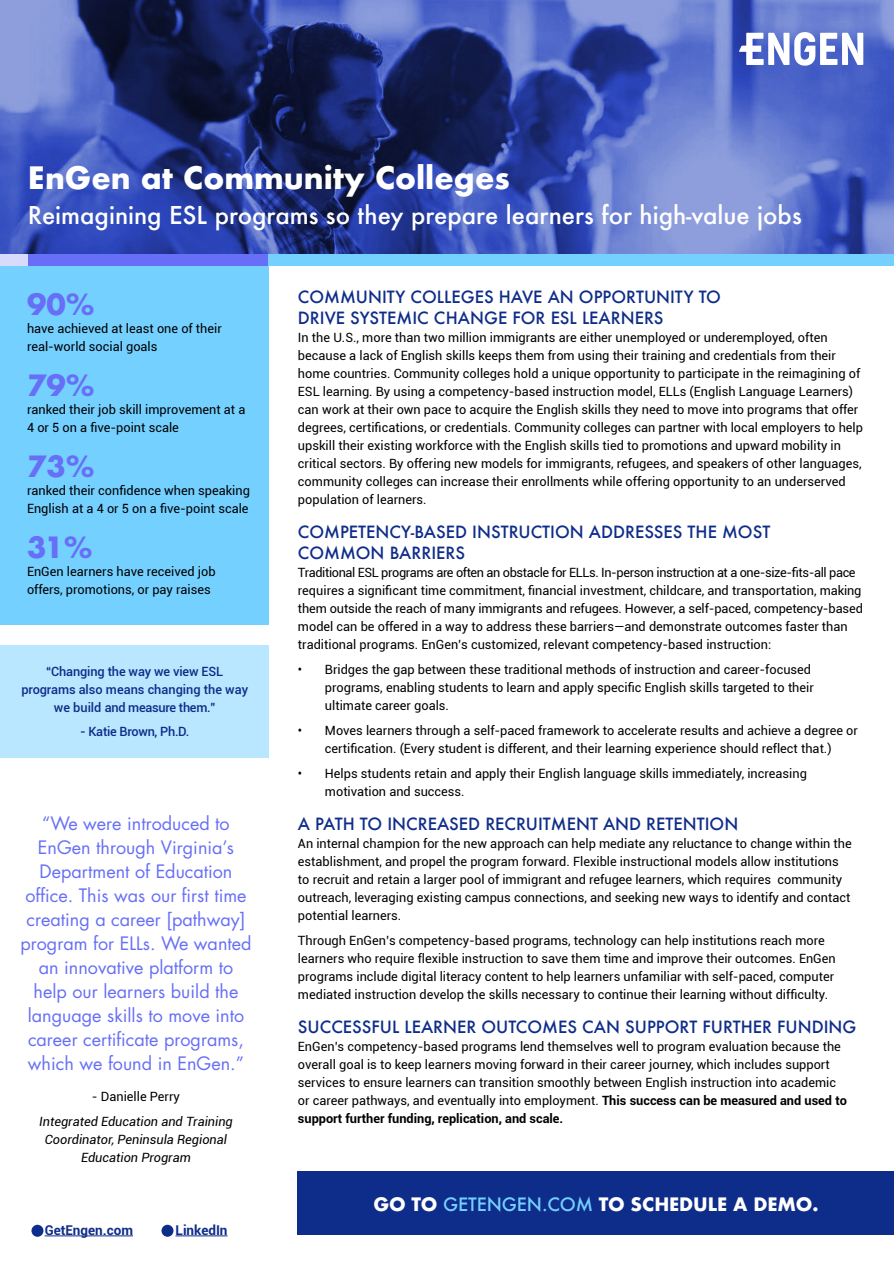
<style>
.page{position:relative;width:894px;height:1263px;background:#fff}
.page>*{position:absolute;margin:0;border:0;box-sizing:border-box;transform-origin:0 0}
.t1{font:700 30px "Futura";color:#fff}
.t2{font:700 28.5px "Futura";color:#676ff6}
.t3{font:500 24px "Futura";color:#fff}
.t4{font:18px/24px "Futura Std";color:#676ff6;text-align:center}
.t5{font:700 18px "Futura";letter-spacing:-.01em;color:#fff}
.t6{font:500 16.5px/21px "Futura";color:#0e2c89}
.t7{font:700 13.5px "Roboto";color:#0e2c89}
.t8{font:12.75px/18px "Roboto";color:#000}
.t9{font:500 12.75px/18px "Roboto";letter-spacing:-.01em;color:#0e2c89;text-align:center}
.t10{font:italic 12.75px/18px "Roboto";color:#000;text-align:center}
.s1{font-weight:700}
.s2{font-weight:500;color:#73d0ff}
</style>
<div class="page">
<div style="left:0;top:260px;width:269px;height:365px;background:#73d0ff"></div>
<img style="left:0;top:1px;width:894px;height:253px">
<svg style="left:739px;top:32px;width:124px;height:34px"></svg>
<div style="left:1px;top:254px;width:268px;height:12px;background:#676ff6"></div>
<div style="left:269px;top:254px;width:625px;height:12px;background:#73d0ff"></div>
<div style="left:0;top:254px;width:28px;height:12px;background:#d9dbfd"></div>
<div style="left:0;top:645px;width:269px;height:113px;background:#b9e7ff"></div>
<hr style="left:176px;top:1236px;width:52px;height:1px;background:#0e2c89">
<hr style="left:45px;top:1236px;width:88px;height:1px;background:#0e2c89">
<div style="left:162px;top:1225px;width:12px;height:12px;background:#0e2c89;border-radius:50%"></div>
<div style="left:31px;top:1225px;width:12px;height:12px;background:#0e2c89;border-radius:50%"></div>
<div style="left:298px;top:1171px;width:596px;height:64px;background:#0e2c89"></div>
<h1 class="t1" style="left:28px;top:156px;width:483px">EnGen at Community Colleges</h1>
<h3 class="t3" style="left:28px;top:198px;width:775px">Reimagining ESL programs so they prepare learners for high-value jobs</h3>
<h2 class="t2" style="left:27px;top:283px;width:69px">90%</h2>
<p class="t8" style="left:27px;top:319px;width:196px">have achieved at least one of their real-world social goals</p>
<h2 class="t2" style="left:27px;top:364px;width:69px">79%</h2>
<p class="t8" style="left:27px;top:400px;width:220px">ranked their job skill improvement at a<br>4 or 5 on a five-point scale</p>
<h2 class="t2" style="left:27px;top:445px;width:69px">73%</h2>
<p class="t8" style="left:27px;top:481px;width:225px">ranked their confidence when speaking<br>English at a 4 or 5 on a five-point scale</p>
<h2 class="t2" style="left:27px;top:526px;width:67px">31%</h2>
<p class="t8" style="left:27px;top:562px;width:190px">EnGen learners have received job offers, promotions, or pay raises</p>
<p class="t9" style="left:21px;top:662px;width:228px">“Changing the way we view ESL programs also means changing the way we build and measure them.”</p>
<p class="t9" style="left:80px;top:722px;width:111px">- Katie Brown, Ph.D.</p>
<p class="t4" style="left:20px;top:811px;width:233px">“We were introduced to<br>EnGen through Virginia’s<br>Department of Education office. This was our first time creating a career [pathway] program for ELLs. We wanted an innovative platform to help our learners build the language skills to move into career certificate programs, which we found in EnGen.”</p>
<p class="t8" style="left:92px;top:1087px;width:90px">- Danielle Perry</p>
<p class="t10" style="left:39px;top:1112px;width:195px">Integrated Education and Training<br>Coordinator, Peninsula Regional<br>Education Program</p>
<p class="t7" style="left:45px;top:1221px;width:90px">GetEngen.com</p>
<p class="t7" style="left:176px;top:1221px;width:54px">LinkedIn</p>
<p class="t6" style="left:298px;top:286px;width:425px">COMMUNITY COLLEGES HAVE AN OPPORTUNITY TO<br>DRIVE SYSTEMIC CHANGE FOR ESL LEARNERS</p>
<p class="t8" style="left:298px;top:328px;width:567px">In the U.S., more than two million immigrants are either unemployed or underemployed, often because a lack of English skills keeps them from using their training and credentials from their home countries. Community colleges hold a unique opportunity to participate in the reimagining of ESL learning. By using a competency-based instruction model, ELLs (English Language Learners) can work at their own pace to acquire the English skills they need to move into programs that offer degrees, certifications, or credentials. Community colleges can partner with local employers to help upskill their existing workforce with the English skills tied to promotions and upward mobility in critical sectors. By offering new models for immigrants, refugees, and speakers of other languages, community colleges can increase their enrollments while offering opportunity to an underserved population of learners.</p>
<p class="t6" style="left:298px;top:521px;width:474px">COMPETENCY-BASED INSTRUCTION ADDRESSES THE MOST<br>COMMON BARRIERS</p>
<p class="t8" style="left:298px;top:563px;width:566px">Traditional ESL programs are often an obstacle for ELLs. In-person instruction at a one-size-fits-all pace requires a significant time commitment, financial investment, childcare, and transportation, making them outside the reach of many immigrants and refugees. However, a self-paced, competency-based model can be offered in a way to address these barriers—and demonstrate outcomes faster than traditional programs. EnGen’s customized, relevant competency-based instruction:</p>
<p class="t8" style="left:325px;top:660px;width:490px;text-indent:-27px">• Bridges the gap between these traditional methods of instruction and career-focused programs, enabling students to learn and apply specific English skills targeted to their ultimate career goals.</p>
<p class="t8" style="left:298px;top:721px;width:561px;text-align:center">• Moves learners through a self-paced framework to accelerate results and achieve a degree or certification. (Every student is different, and their learning experience should reflect that.)</p>
<p class="t8" style="left:325px;top:764px;width:483px;text-indent:-27px">• Helps students retain and apply their English language skills immediately, increasing motivation and success.</p>
<p class="t6" style="left:298px;top:813px;width:442px">A PATH TO INCREASED RECRUITMENT AND RETENTION</p>
<p class="t8" style="left:298px;top:834px;width:555px">An internal champion for the new approach can help mediate any reluctance to change within the establishment, and propel the program forward. Flexible instructional models allow institutions to recruit and retain a larger pool of immigrant and refugee learners, which requires community outreach, leveraging existing campus connections, and seeking new ways to identify and contact potential learners.</p>
<p class="t8" style="left:298px;top:931px;width:539px">Through EnGen’s competency-based programs, technology can help institutions reach more learners who require flexible instruction to save them time and improve their outcomes. EnGen programs include digital literacy content to help learners unfamiliar with self-paced, computer mediated instruction develop the skills necessary to continue their learning without difficulty.</p>
<p class="t6" style="left:298px;top:1016px;width:560px">SUCCESSFUL LEARNER OUTCOMES CAN SUPPORT FURTHER FUNDING</p>
<p class="t8" style="left:298px;top:1037px;width:551px">EnGen’s competency-based programs lend themselves well to program evaluation because the overall goal is to keep learners moving forward in their career journey, which includes support services to ensure learners can transition smoothly between English instruction into academic or career pathways, and eventually into employment. <span class="s1">This success can be measured and used to support further funding, replication, and scale.</span></p>
<h3 class="t5" style="left:373px;top:1191px;width:446px">GO TO <span class="s2">GETENGEN.COM</span> TO SCHEDULE A DEMO.</h3>
</div>
